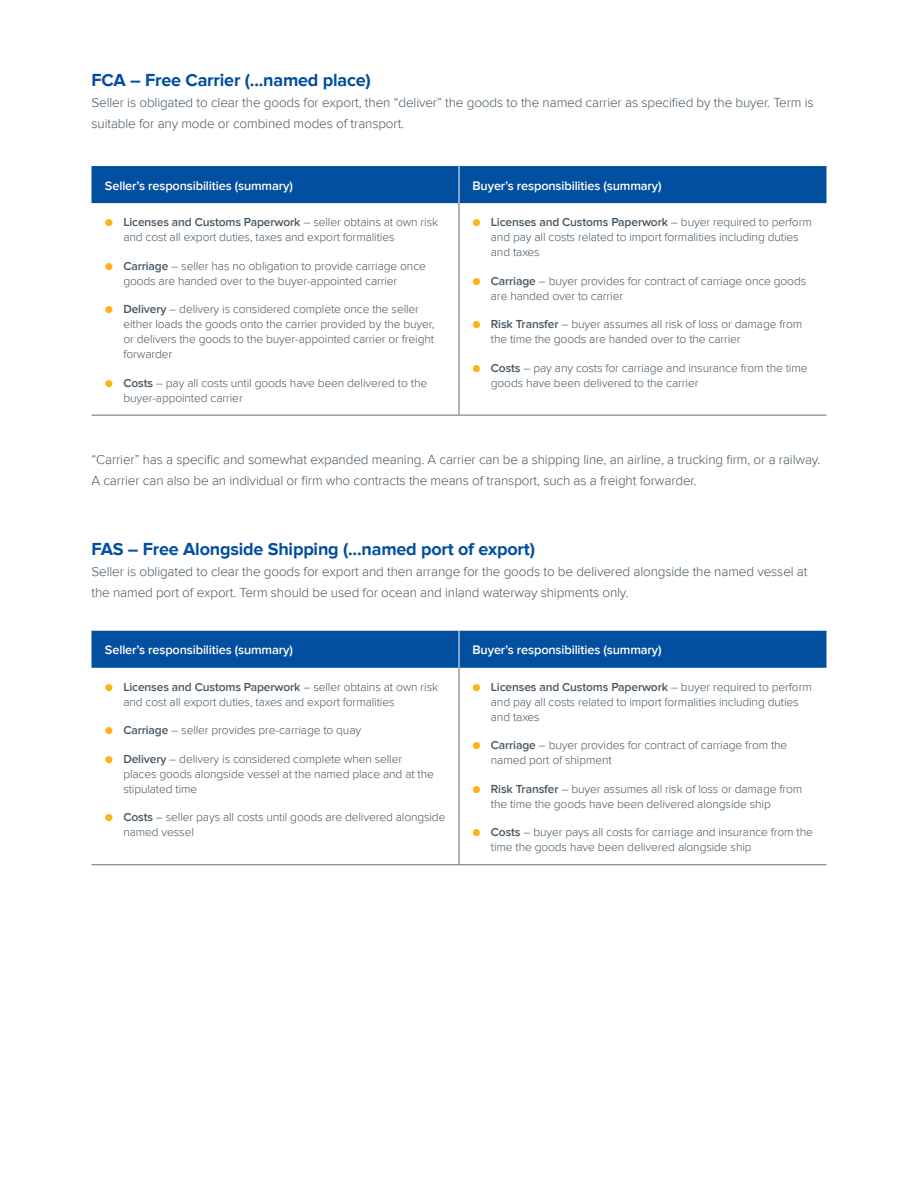
<style>
.page{position:relative;width:918px;height:1188px;background:#fff}
.page>*{position:absolute;margin:0;border:0;box-sizing:border-box;transform-origin:0 0}
.t1{font:700 18px "Proxima Nova";letter-spacing:-.01em;color:#014f9e}
.t2{font:300 13.5px/21px "Proxima Nova";letter-spacing:-.01em;color:#475865}
.t3{font:600 12.75px "Proxima Nova";letter-spacing:-.01em;color:#fff}
.t4{font:300 12px/15px "Proxima Nova";letter-spacing:-.01em;color:#475865}
.s1{color:#fbb416}
.s2{font-weight:600}
</style>
<div class="page">
<div style="left:91px;top:166px;width:736px;height:37px;background:#014f9e"></div>
<hr style="left:459px;top:203px;width:1px;height:212px;background:#6c6d70">
<hr style="left:91px;top:415px;width:368px;height:1px;background:#6c6d70">
<hr style="left:459px;top:415px;width:368px;height:1px;background:#6c6d70">
<hr style="left:459px;top:166px;width:1px;height:37px;background:#fff">
<div style="left:91px;top:631px;width:736px;height:37px;background:#014f9e"></div>
<hr style="left:459px;top:668px;width:1px;height:196px;background:#6c6d70">
<hr style="left:91px;top:864px;width:368px;height:1px;background:#6c6d70">
<hr style="left:459px;top:864px;width:368px;height:1px;background:#6c6d70">
<hr style="left:459px;top:631px;width:1px;height:37px;background:#fff">
<h1 class="t1" style="left:91px;top:70px;width:281px">FCA – Free Carrier (...named place)</h1>
<p class="t2" style="left:91px;top:92px;width:724px">Seller is obligated to clear the goods for export, then “deliver” the goods to the named carrier as specified by the buyer. Term is suitable for any mode or combined modes of transport.</p>
<p class="t3" style="left:105px;top:178px;width:189px">Seller’s responsibilities (summary)</p>
<p class="t3" style="left:473px;top:178px;width:191px">Buyer’s responsibilities (summary)</p>
<p class="t4" style="left:123px;top:215px;width:316px;text-indent:-18px"><span class="s1">●</span> <span class="s2">Licenses and Customs Paperwork</span> – seller obtains at own risk and cost all export duties, taxes and export formalities</p>
<p class="t4" style="left:123px;top:258px;width:304px;text-indent:-18px"><span class="s1">●</span> <span class="s2">Carriage</span> – seller has no obligation to provide carriage once goods are handed over to the buyer-appointed carrier</p>
<p class="t4" style="left:123px;top:302px;width:312px;text-indent:-18px"><span class="s1">●</span> <span class="s2">Delivery</span> – delivery is considered complete once the seller either loads the goods onto the carrier provided by the buyer, or delivers the goods to the buyer-appointed carrier or freight forwarder</p>
<p class="t4" style="left:123px;top:375px;width:305px;text-indent:-18px"><span class="s1">●</span> <span class="s2">Costs</span> – pay all costs until goods have been delivered to the buyer-appointed carrier</p>
<p class="t4" style="left:491px;top:215px;width:323px;text-indent:-18px"><span class="s1">●</span> <span class="s2">Licenses and Customs Paperwork</span> – buyer required to perform and pay all costs related to import formalities including duties and taxes</p>
<p class="t4" style="left:491px;top:273px;width:317px;text-indent:-18px"><span class="s1">●</span> <span class="s2">Carriage</span> – buyer provides for contract of carriage once goods are handed over to carrier</p>
<p class="t4" style="left:491px;top:317px;width:313px;text-indent:-18px"><span class="s1">●</span> <span class="s2">Risk Transfer</span> – buyer assumes all risk of loss or damage from the time the goods are handed over to the carrier</p>
<p class="t4" style="left:491px;top:360px;width:318px;text-indent:-18px"><span class="s1">●</span> <span class="s2">Costs</span> – pay any costs for carriage and insurance from the time goods have been delivered to the carrier</p>
<p class="t2" style="left:91px;top:449px;width:730px">“Carrier” has a specific and somewhat expanded meaning. A carrier can be a shipping line, an airline, a trucking firm, or a railway.<br>A carrier can also be an individual or firm who contracts the means of transport, such as a freight forwarder.</p>
<h1 class="t1" style="left:91px;top:538px;width:445px">FAS – Free Alongside Shipping (...named port of export)</h1>
<p class="t2" style="left:91px;top:561px;width:718px">Seller is obligated to clear the goods for export and then arrange for the goods to be delivered alongside the named vessel at the named port of export. Term should be used for ocean and inland waterway shipments only.</p>
<p class="t3" style="left:105px;top:643px;width:189px">Seller’s responsibilities (summary)</p>
<p class="t3" style="left:473px;top:643px;width:191px">Buyer’s responsibilities (summary)</p>
<p class="t4" style="left:123px;top:679px;width:316px;text-indent:-18px"><span class="s1">●</span> <span class="s2">Licenses and Customs Paperwork</span> – seller obtains at own risk and cost all export duties, taxes and export formalities</p>
<p class="t4" style="left:105px;top:723px;width:258px"><span class="s1">●</span> <span class="s2">Carriage</span> – seller provides pre-carriage to quay</p>
<p class="t4" style="left:123px;top:751px;width:312px;text-indent:-18px"><span class="s1">●</span> <span class="s2">Delivery</span> – delivery is considered complete when seller places goods alongside vessel at the named place and at the stipulated time</p>
<p class="t4" style="left:123px;top:810px;width:324px;text-indent:-18px"><span class="s1">●</span> <span class="s2">Costs</span> – seller pays all costs until goods are delivered alongside named vessel</p>
<p class="t4" style="left:491px;top:679px;width:323px;text-indent:-18px"><span class="s1">●</span> <span class="s2">Licenses and Customs Paperwork</span> – buyer required to perform and pay all costs related to import formalities including duties and taxes</p>
<p class="t4" style="left:491px;top:738px;width:298px;text-indent:-18px"><span class="s1">●</span> <span class="s2">Carriage</span> – buyer provides for contract of carriage from the named port of shipment</p>
<p class="t4" style="left:491px;top:781px;width:313px;text-indent:-18px"><span class="s1">●</span> <span class="s2">Risk Transfer</span> – buyer assumes all risk of loss or damage from the time the goods have been delivered alongside ship</p>
<p class="t4" style="left:491px;top:825px;width:324px;text-indent:-18px"><span class="s1">●</span> <span class="s2">Costs</span> – buyer pays all costs for carriage and insurance from the time the goods have been delivered alongside ship</p>
</div>
